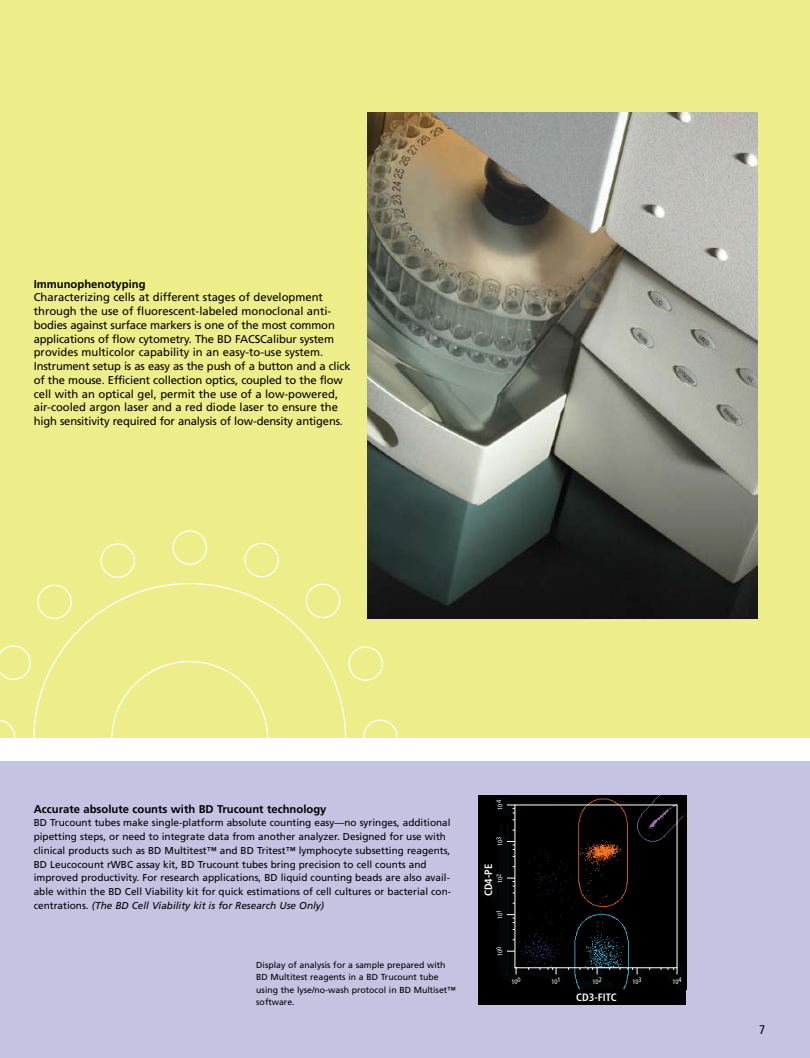
<style>
.page{position:relative;width:810px;height:1058px;background:#fff}
.page>*{position:absolute;margin:0;border:0;box-sizing:border-box;transform-origin:0 0}
.t1{font:condensed 12.5px "Frutiger";color:#000}
.t2{font:11.25px/13.8px "Frutiger";letter-spacing:-.015em;color:#000}
.t3{font:700 11.25px "Frutiger";color:#000}
.t4{font:700 condensed 10.62px "Frutiger";color:#fafbfb}
.t5{font:10px/13.8px "Frutiger";color:#000}
.t6{font:8.75px/12.5px "Frutiger";color:#000}
.t7{font:condensed 6.5px "Frutiger";color:#fafbfb}
.s1{font-style:italic}
</style>
<div class="page">
<div style="left:0;top:761px;width:810px;height:297px;background:#c4c3e2"></div>
<div style="left:0;top:0;width:810px;height:738px;background:#eded8a"></div>
<div style="left:479px;top:987px;width:207px;height:18px;background:#000"></div>
<div style="left:479px;top:795px;width:207px;height:194px;background:#000"></div>
<svg style="left:507px;top:804px;width:171px;height:171px;background:#0c0b0b"></svg>
<img style="left:368px;top:112px;width:389px;height:506px">
<svg style="left:33px;top:583px;width:314px;height:155px"></svg>
<div style="left:173px;top:530px;width:34px;height:35px;border:1px solid #fff;border-radius:50%"></div>
<svg style="left:100px;top:543px;width:35px;height:35px"></svg>
<svg style="left:34px;top:583px;width:39px;height:39px"></svg>
<svg style="left:0;top:645px;width:31px;height:35px"></svg>
<svg style="left:0;top:719px;width:15px;height:19px"></svg>
<div style="left:363px;top:719px;width:35px;height:35px;border:1px solid #fff;border-radius:50%"></div>
<svg style="left:348px;top:646px;width:35px;height:35px"></svg>
<svg style="left:303px;top:583px;width:40px;height:38px"></svg>
<svg style="left:244px;top:542px;width:35px;height:36px"></svg>
<p class="t3" style="left:34px;top:277px;width:113px">Immunophenotyping</p>
<p class="t2" style="left:34px;top:290px;width:318px">Characterizing cells at different stages of development through the use of fluorescent-labeled monoclonal anti&shy;bodies against surface markers is one of the most common applications of flow cytometry. The BD FACSCalibur system provides multicolor capability in an easy-to-use system.<br>Instrument setup is as easy as the push of a button and a click of the mouse. Efficient collection optics, coupled to the flow cell with an optical gel, permit the use of a low-powered, air-cooled argon laser and a red diode laser to ensure the high sensitivity required for analysis of low-density antigens.</p>
<p class="t3" style="left:34px;top:802px;width:294px">Accurate absolute counts with BD Trucount technology</p>
<p class="t5" style="left:34px;top:816px;width:419px">BD Trucount tubes make single-platform absolute counting easy—no syringes, additional pipetting steps, or need to integrate data from another analyzer. Designed for use with clinical products such as BD Multitest™ and BD Tritest™ lymphocyte subsetting reagents, BD Leucocount rWBC assay kit, BD Trucount tubes bring precision to cell counts and improved productivity. For research applications, BD liquid counting beads are also avail&shy;able within the BD Cell Viability kit for quick estimations of cell cultures or bacterial con&shy;centrations. <span class="s1">(The BD Cell Viability kit is for Research Use Only)</span></p>
<p class="t6" style="left:256px;top:958px;width:201px">Display of analysis for a sample prepared with BD Multitest reagents in a BD Trucount tube using the lyse/no-wash protocol in BD Multiset™ software.</p>
<p class="t7" style="left:497px;top:809px;width:11px;rotate:-90deg">104</p>
<p class="t7" style="left:497px;top:846px;width:11px;rotate:-90deg">103</p>
<p class="t4" style="left:482px;top:896px;width:34px;rotate:-90deg">CD4-PE</p>
<p class="t7" style="left:497px;top:882px;width:11px;rotate:-90deg">102</p>
<p class="t7" style="left:497px;top:919px;width:11px;rotate:-90deg">101</p>
<p class="t7" style="left:497px;top:955px;width:11px;rotate:-90deg">100</p>
<p class="t7" style="left:511px;top:977px;width:11px">100</p>
<p class="t7" style="left:551px;top:977px;width:11px">101</p>
<p class="t7" style="left:592px;top:977px;width:11px">102</p>
<p class="t7" style="left:632px;top:977px;width:11px">103</p>
<p class="t7" style="left:672px;top:977px;width:11px">104</p>
<p class="t4" style="left:576px;top:991px;width:42px">CD3-FITC</p>
<p class="t1" style="left:759px;top:1022px;width:7px">7</p>
</div>
